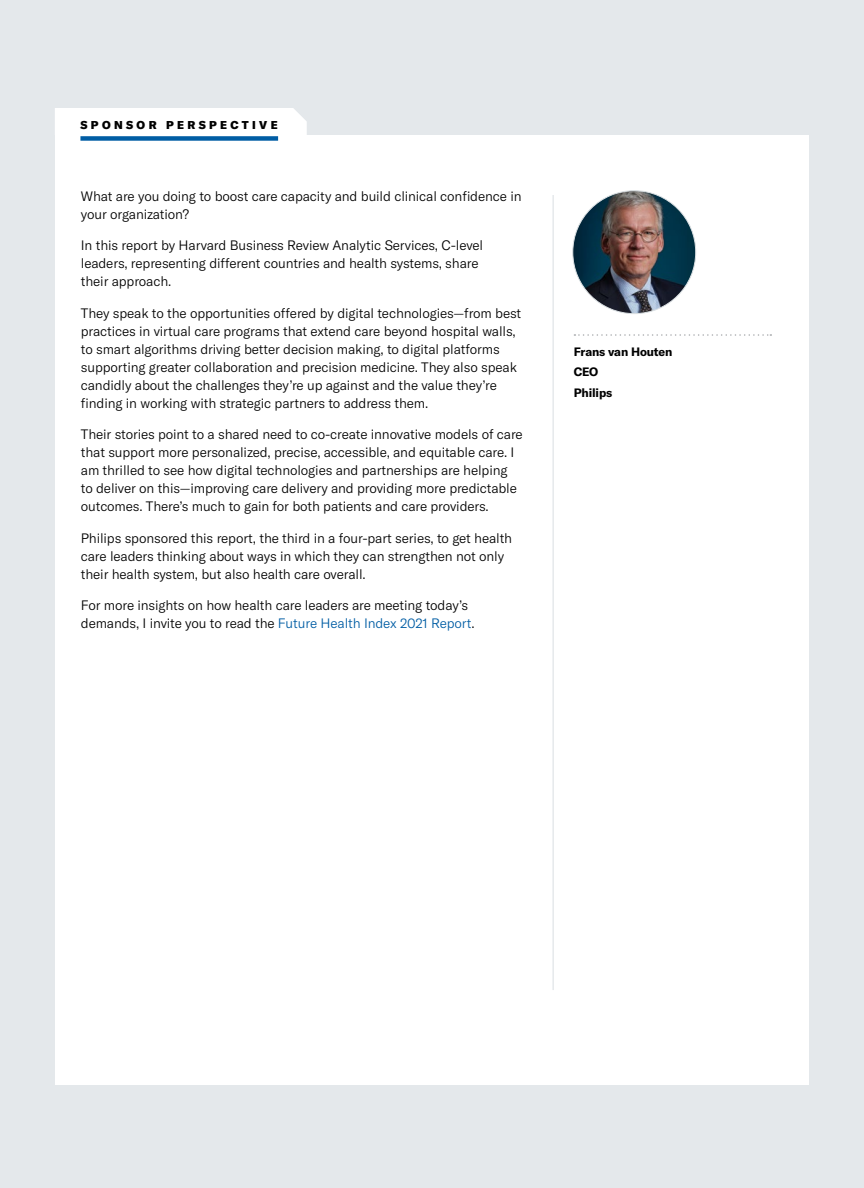
<style>
.page{position:relative;width:864px;height:1188px;background:#e4e8eb}
.page>*{position:absolute;margin:0;border:0;box-sizing:border-box;transform-origin:0 0}
.SP_BODY{font:300 13.5px/18px "GT America";letter-spacing:-.01em;color:#000}
.SP_CEO_NAME{font:700 12px "GT America";letter-spacing:-.01em;color:#000}
.SP_CEO_TITLE{font:700 12px "GT America";letter-spacing:-.01em;color:#000}
.SLUG_ALL{font:900 11.25px "GT America";letter-spacing:.3em;color:#000}
.s1{color:#005da4}
</style>
<div class="page">
<div style="left:55px;top:135px;width:753px;height:949px;background:#fff"></div>
<div style="left:55px;top:108px;width:252px;height:27px;background:#fff"></div>
<div style="left:80px;top:136px;width:198px;height:5px;background:#005da4"></div>
<hr style="left:553px;top:195px;width:1px;height:795px;background:#d9dfe2">
<img style="left:573px;top:191px;width:123px;height:123px;border-radius:61px">
<svg style="left:574px;top:334px;width:197px;height:2px"></svg>
<p class="SLUG_ALL" style="left:80px;top:118px;width:199px">SPONSOR PERSPECTIVE</p>
<p class="SP_BODY" style="left:81px;top:187px;width:442px">What are you doing to boost care capacity and build clinical confidence in your organization?</p>
<p class="SP_BODY" style="left:81px;top:236px;width:404px">In this report by Harvard Business Review Analytic Services, C-level leaders, representing different countries and health systems, share their approach.</p>
<p class="SP_BODY" style="left:81px;top:304px;width:442px">They speak to the opportunities offered by digital technologies—from best practices in virtual care programs that extend care beyond hospital walls, to smart algorithms driving better decision making, to digital platforms supporting greater collaboration and precision medicine. They also speak candidly about the challenges they’re up against and the value they’re finding in working with strategic partners to address them.</p>
<p class="SP_BODY" style="left:81px;top:425px;width:443px">Their stories point to a shared need to co-create innovative models of care that support more personalized, precise, accessible, and equitable care. I am thrilled to see how digital technologies and partnerships are helping to deliver on this—improving care delivery and providing more predictable outcomes. There’s much to gain for both patients and care providers.</p>
<p class="SP_BODY" style="left:81px;top:529px;width:433px">Philips sponsored this report, the third in a four-part series, to get health care leaders thinking about ways in which they can strengthen not only their health system, but also health care overall.</p>
<p class="SP_BODY" style="left:81px;top:596px;width:395px">For more insights on how health care leaders are meeting today’s demands, I invite you to read the <span class="s1">Future Health Index 2021 Report</span>.</p>
<p class="SP_CEO_NAME" style="left:574px;top:344px;width:100px">Frans van Houten</p>
<p class="SP_CEO_TITLE" style="left:574px;top:365px;width:26px">CEO</p>
<p class="SP_CEO_TITLE" style="left:574px;top:385px;width:40px">Philips</p>
</div>
